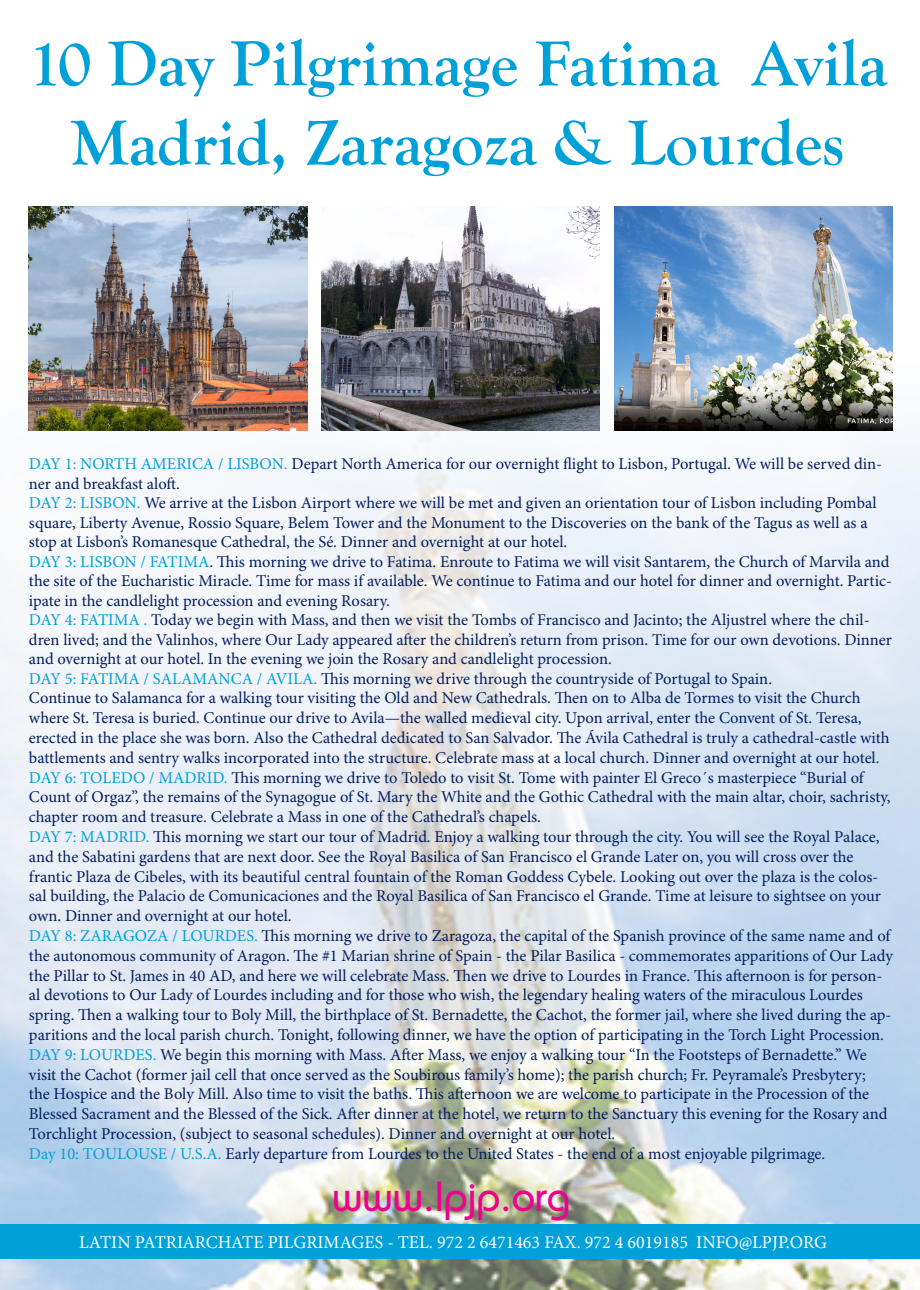
<style>
.page{position:relative;width:920px;height:1290px;background:#fff}
.page>*{position:absolute;margin:0;border:0;box-sizing:border-box;transform-origin:0 0}
.t1{font:700 66px/79.2px "Goudy Old Style T";color:#00a1d8;text-align:center}
.t2{font:500 42px "Bauhaus";color:#ed028c}
.t3{font:18px "Minion Pro";color:#fff}
.t4{font:16.5px/19.8px "Minion Pro";color:#011e5f}
.s1{color:#00a1d8}
</style>
<div class="page">
<img style="left:0;top:358px;width:920px;height:932px">
<div style="left:0;top:1224px;width:920px;height:35px;background:#00a1d8"></div>
<img style="left:29px;top:207px;width:278px;height:224px">
<img style="left:321px;top:207px;width:279px;height:224px">
<img style="left:614px;top:207px;width:279px;height:224px">
<p class="t1" style="left:28px;top:25px;width:860px">10 Day Pilgrimage Fatima Avila<br>Madrid, Zaragoza &amp; Lourdes</p>
<p class="t4" style="left:29px;top:455px;width:855px"><span class="s1">DAY 1: NORTH AMERICA / LISBON.</span> Depart North America for our overnight flight to Lisbon, Portugal. We will be served din&shy;ner and breakfast aloft.</p>
<p class="t4" style="left:29px;top:494px;width:849px"><span class="s1">DAY 2: LISBON.</span> We arrive at the Lisbon Airport where we will be met and given an orientation tour of Lisbon including Pombal square, Liberty Avenue, Rossio Square, Belem Tower and the Monument to the Discoveries on the bank of the Tagus as well as a stop at Lisbon’s Romanesque Cathedral, the Sé. Dinner and overnight at our hotel.</p>
<p class="t4" style="left:29px;top:552px;width:864px"><span class="s1">DAY 3: LISBON / FATIMA</span>. This morning we drive to Fatima. Enroute to Fatima we will visit Santarem, the Church of Marvila and the site of the Eucharistic Miracle. Time for mass if available. We continue to Fatima and our hotel for dinner and overnight. Partic&shy;ipate in the candlelight procession and evening Rosary.</p>
<p class="t4" style="left:29px;top:611px;width:864px"><span class="s1">DAY 4: FATIMA .</span> Today we begin with Mass, and then we visit the Tombs of Francisco and Jacinto; the Aljustrel where the chil&shy;dren lived; and the Valinhos, where Our Lady appeared after the children’s return from prison. Time for our own devotions. Dinner and overnight at our hotel. In the evening we join the Rosary and candlelight procession.</p>
<p class="t4" style="left:29px;top:669px;width:745px"><span class="s1">DAY 5: FATIMA / SALAMANCA / AVILA.</span> This morning we drive through the countryside of Portugal to Spain.</p>
<p class="t4" style="left:29px;top:689px;width:862px">Continue to Salamanca for a walking tour visiting the Old and New Cathedrals. Then on to Alba de Tormes to visit the Church where St. Teresa is buried. Continue our drive to Avila—the walled medieval city. Upon arrival, enter the Convent of St. Teresa, erected in the place she was born. Also the Cathedral dedicated to San Salvador. The Ávila Cathedral is truly a cathedral-castle with battlements and sentry walks incorporated into the structure. Celebrate mass at a local church. Dinner and overnight at our hotel.</p>
<p class="t4" style="left:29px;top:768px;width:863px"><span class="s1">DAY 6: TOLEDO / MADRID.</span> This morning we drive to Toledo to visit St. Tome with painter El Greco´s masterpiece “Burial of<br>Count of Orgaz”, the remains of the Synagogue of St. Mary the White and the Gothic Cathedral with the main altar, choir, sachristy, chapter room and treasure. Celebrate a Mass in one of the Cathedral’s chapels.</p>
<p class="t4" style="left:29px;top:827px;width:853px"><span class="s1">DAY 7: MADRID.</span> This morning we start our tour of Madrid. Enjoy a walking tour through the city. You will see the Royal Palace, and the Sabatini gardens that are next door. See the Royal Basilica of San Francisco el Grande Later on, you will cross over the frantic Plaza de Cibeles, with its beautiful central fountain of the Roman Goddess Cybele. Looking out over the plaza is the colos&shy;sal building, the Palacio de Comunicaciones and the Royal Basilica of San Francisco el Grande. Time at leisure to sightsee on your own. Dinner and overnight at our hotel.</p>
<p class="t4" style="left:29px;top:926px;width:865px"><span class="s1">DAY 8: ZARAGOZA / LOURDES.</span> This morning we drive to Zaragoza, the capital of the Spanish province of the same name and of the autonomous community of Aragon. The #1 Marian shrine of Spain - the Pilar Basilica - commemorates apparitions of Our Lady the Pillar to St. James in 40 AD, and here we will celebrate Mass. Then we drive to Lourdes in France. This afternoon is for person&shy;al devotions to Our Lady of Lourdes including and for those who wish, the legendary healing waters of the miraculous Lourdes spring. Then a walking tour to Boly Mill, the birthplace of St. Bernadette, the Cachot, the former jail, where she lived during the ap&shy;paritions and the local parish church. Tonight, following dinner, we have the option of participating in the Torch Light Procession.</p>
<p class="t4" style="left:29px;top:1045px;width:860px"><span class="s1">DAY 9: LOURDES.</span> We begin this morning with Mass. After Mass, we enjoy a walking tour “In the Footsteps of Bernadette.” We visit the Cachot (former jail cell that once served as the Soubirous family’s home); the parish church; Fr. Peyramale’s Presbytery; the Hospice and the Boly Mill. Also time to visit the baths. This afternoon we are welcome to participate in the Procession of the Blessed Sacrament and the Blessed of the Sick. After dinner at the hotel, we return to the Sanctuary this evening for the Rosary and Torchlight Procession, (subject to seasonal schedules). Dinner and overnight at our hotel.</p>
<p class="t4" style="left:29px;top:1144px;width:798px"><span class="s1">Day 10: TOULOUSE / U.S.A.</span> Early departure from Lourdes to the United States - the end of a most enjoyable pilgrimage.</p>
<p class="t2" style="left:332px;top:1171px;width:240px">www.lpjp.org</p>
<p class="t3" style="left:79px;top:1231px;width:749px">LATIN PATRIARCHATE PILGRIMAGES - TEL. 972 2 6471463 FAX. 972 4 6019185 INFO@LPJP.ORG</p>
</div>
